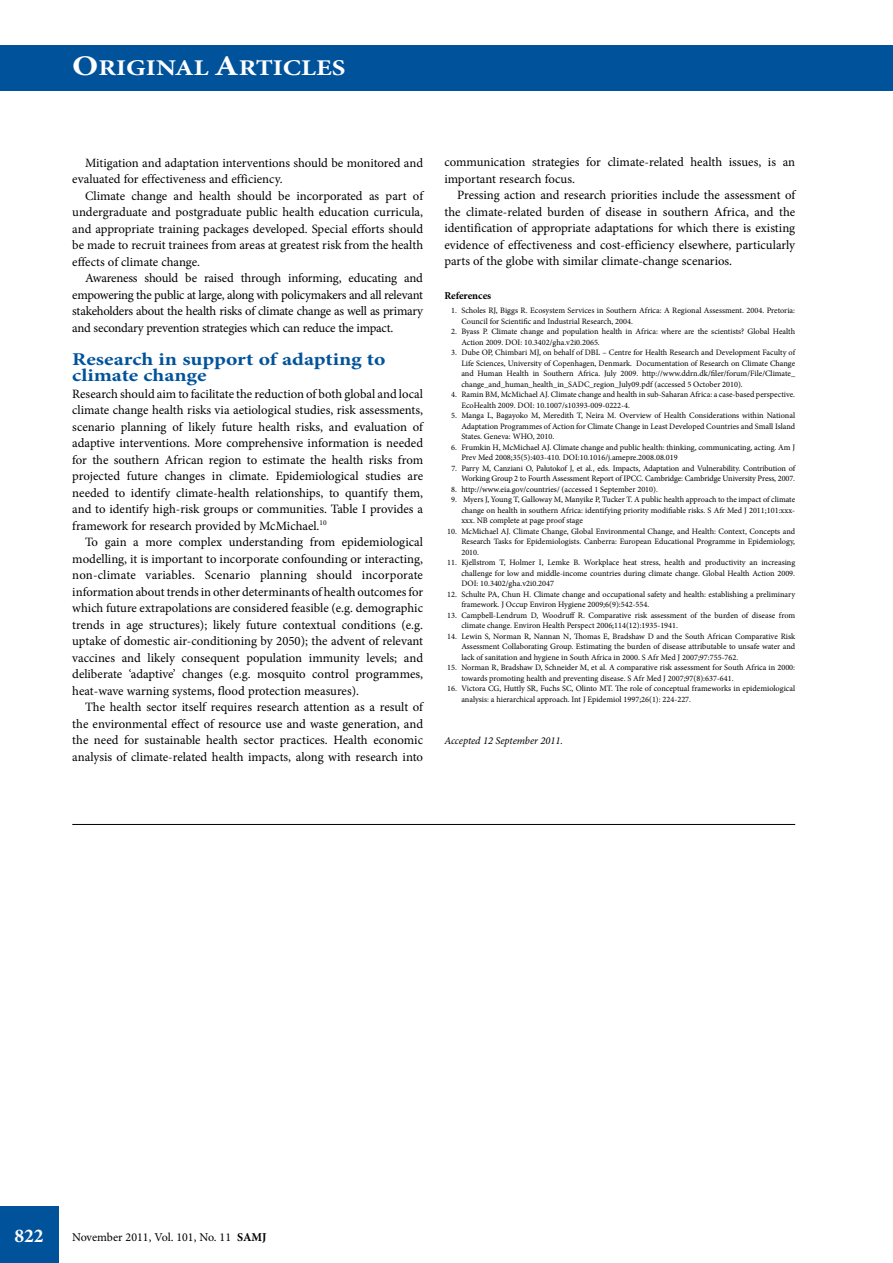
<style>
.page{position:relative;width:893px;height:1263px;background:#fff}
.page>*{position:absolute;margin:0;border:0;box-sizing:border-box;transform-origin:0 0}
.t1{font:700 22.5px "Minion Pro";color:#fff;scale:1.2 1}
.t2{font:700 19.5px "Minion Pro";color:#fff}
.t3{font:700 18px/16.5px "Minion Pro";color:#00539b;scale:1.2 1}
.t4{font:12.75px/16.5px "Minion Pro";letter-spacing:-.005em;color:#000;text-align:justify}
.t5{font:12px "Minion Pro";color:#000}
.t6{font:italic 10.5px "Minion Pro";letter-spacing:-.005em;color:#000}
.t7{font:700 10.5px "Minion Pro";letter-spacing:-.005em;color:#000}
.t8{font:8.25px/10.5px "Minion Pro";color:#000}
.s1{font-size:28.5px}
.s2{font-style:italic}
.s3{font-weight:700}
</style>
<div class="page">
<div style="left:0;top:45px;width:893px;height:45px;background:#00539b"></div>
<hr style="left:72px;top:824px;width:723px;height:1px;background:#000">
<div style="left:0;top:1206px;width:59px;height:57px;background:#00539b"></div>
<h1 class="t1" style="left:72px;top:52px;width:229px"><span class="s1">O</span>RIGINAL <span class="s1">A</span>RTICLES</h1>
<h3 class="t4" style="left:72px;top:154px;width:352px;text-indent:13px">Mitigation and adaptation interventions should be monitored and evaluated for effectiveness and efficiency.</h3>
<p class="t4" style="left:72px;top:187px;width:352px;text-indent:13px">Climate change and health should be incorporated as part of undergraduate and postgraduate public health education curricula, and appropriate training packages developed. Special efforts should be made to recruit trainees from areas at greatest risk from the health effects of climate change.</p>
<p class="t4" style="left:72px;top:270px;width:352px;text-indent:13px">Awareness should be raised through informing, educating and empowering the public at large, along with policymakers and all relevant stakeholders about the health risks of climate change as well as primary and secondary prevention strategies which can reduce the impact.</p>
<h3 class="t3" style="left:72px;top:350px;width:262px">Research in support of adapting to climate change</h3>
<p class="t4" style="left:72px;top:385px;width:352px">Research should aim to facilitate the reduction of both global and local climate change health risks via aetiological studies, risk assessments, scenario planning of likely future health risks, and evaluation of adaptive interventions. More comprehensive information is needed for the southern African region to estimate the health risks from projected future changes in climate. Epidemiological studies are needed to identify climate-health relationships, to quantify them, and to identify high-risk groups or communities. Table I provides a framework for research provided by McMichael.<sup>10</sup></p>
<p class="t4" style="left:72px;top:534px;width:352px;text-indent:13px">To gain a more complex understanding from epidemiological modelling, it is important to incorporate confounding or interacting, non-climate variables. Scenario planning should incorporate information about trends in other determinants of health outcomes for which future extrapolations are considered feasible (e.g. demographic trends in age structures); likely future contextual conditions (e.g. uptake of domestic air-conditioning by 2050); the advent of relevant vaccines and likely consequent population immunity levels; and deliberate ‘adaptive’ changes (e.g. mosquito control programmes, heat-wave warning systems, flood protection measures).</p>
<p class="t4" style="left:72px;top:699px;width:352px;text-indent:13px">The health sector itself requires research attention as a result of the environmental effect of resource use and waste generation, and the need for sustainable health sector practices. Health economic analysis of climate-related health impacts, along with research into</p>
<h3 class="t4" style="left:444px;top:154px;width:352px">communication strategies for climate-related health issues, is an important research focus.</h3>
<p class="t4" style="left:444px;top:187px;width:352px;text-indent:13px">Pressing action and research priorities include the assessment of the climate-related burden of disease in southern Africa, and the identification of appropriate adaptations for which there is existing evidence of effectiveness and cost-efficiency elsewhere, particularly parts of the globe with similar climate-change scenarios.</p>
<p class="t7" style="left:444px;top:288px;width:48px">References</p>
<p class="t8" style="left:461px;top:305px;width:335px;text-indent:-10px">1. Scholes RJ, Biggs R. Ecosystem Services in Southern Africa: A Regional Assessment. 2004. Pretoria:<br>Council for Scientific and Industrial Research, 2004.</p>
<p class="t8" style="left:461px;top:326px;width:335px;text-indent:-10px">2. Byass P. Climate change and population health in Africa: where are the scientists? Global Health<br>Action 2009. DOI: 10.3402/gha.v2i0.2065.</p>
<p class="t8" style="left:461px;top:347px;width:335px;text-align:justify;text-indent:-10px">3. Dube OP, Chimbari MJ, on behalf of DBL – Centre for Health Research and Development Faculty of Life Sciences, University of Copenhagen, Denmark. Documentation of Research on Climate Change and Human Health in Southern Africa. July 2009. http://www.ddrn.dk/filer/forum/File/Climate_ change_and_human_health_in_SADC_region_July09.pdf (accessed 5 October 2010).</p>
<p class="t8" style="left:461px;top:389px;width:335px;text-indent:-10px">4. Ramin BM, McMichael AJ. Climate change and health in sub-Saharan Africa: a case-based perspective.<br>EcoHealth 2009. DOI: 10.1007/s10393-009-0222-4.</p>
<p class="t8" style="left:461px;top:410px;width:335px;text-align:justify;text-indent:-10px">5. Manga L, Bagayoko M, Meredith T, Neira M. Overview of Health Considerations within National Adaptation Programmes of Action for Climate Change in Least Developed Countries and Small Island States. Geneva: WHO, 2010.</p>
<p class="t8" style="left:461px;top:442px;width:335px;text-indent:-10px">6. Frumkin H, McMichael AJ. Climate change and public health: thinking, communicating, acting. Am J<br>Prev Med 2008;35(5):403-410. DOI:10.1016/j.amepre.2008.08.019</p>
<p class="t8" style="left:451px;top:463px;width:345px;text-align:right">7. Parry M, Canziani O, Palutokof J, et al<span class="s2">.</span>, eds. Impacts, Adaptation and Vulnerability. Contribution of<br>Working Group 2 to Fourth Assessment Report of IPCC. Cambridge: Cambridge University Press, 2007.</p>
<p class="t8" style="left:451px;top:484px;width:208px">8. http://www.eia.gov/countries/ (accessed 1 September 2010).</p>
<p class="t8" style="left:461px;top:494px;width:335px;text-align:justify;text-indent:-10px">9. Myers J, Young T, Galloway M, Manyike P, Tucker T. A public health approach to the impact of climate change on health in southern Africa: identifying priority modifiable risks. S Afr Med J 2011;101:xxx&shy;xxx. NB complete at page proof stage</p>
<p class="t8" style="left:461px;top:526px;width:335px;text-align:justify;text-indent:-14px">10. McMichael AJ. Climate Change, Global Environmental Change, and Health: Context, Concepts and Research Tasks for Epidemiologists. Canberra: European Educational Programme in Epidemiology, 2010.</p>
<p class="t8" style="left:461px;top:557px;width:335px;text-align:justify;text-indent:-14px">11. Kjellstrom T, Holmer I, Lemke B. Workplace heat stress, health and productivity an increasing challenge for low and middle-income countries during climate change. Global Health Action 2009.<br>DOI: 10.3402/gha.v2i0.2047</p>
<p class="t8" style="left:461px;top:589px;width:335px;text-indent:-14px">12. Schulte PA, Chun H. Climate change and occupational safety and health: establishing a preliminary framework. J Occup Environ Hygiene 2009<span class="s2">;</span>6(9):542-554.</p>
<p class="t8" style="left:461px;top:610px;width:335px;text-indent:-14px">13. Campbell-Lendrum D, Woodruff R. Comparative risk assessment of the burden of disease from climate change. Environ Health Perspect 2006;114(12):1935-1941.</p>
<p class="t8" style="left:461px;top:631px;width:335px;text-align:justify;text-indent:-14px">14. Lewin S, Norman R, Nannan N, Thomas E, Bradshaw D and the South African Comparative Risk Assessment Collaborating Group. Estimating the burden of disease attributable to unsafe water and lack of sanitation and hygiene in South Africa in 2000. S Afr Med J 2007;97:755-762.</p>
<p class="t8" style="left:461px;top:663px;width:335px;text-indent:-14px">15. Norman R, Bradshaw D, Schneider M, et al. A comparative risk assessment for South Africa in 2000: towards promoting health and preventing disease. S Afr Med J 2007;97(8):637-641.</p>
<p class="t8" style="left:461px;top:684px;width:335px;text-indent:-14px">16. Victora CG, Huttly SR, Fuchs SC, Olinto MT. The role of conceptual frameworks in epidemiological analysis: a hierarchical approach. Int J Epidemiol 1997;26(1): 224-227.</p>
<p class="t6" style="left:444px;top:734px;width:120px">Accepted 12 September 2011.</p>
<h2 class="t2" style="left:14px;top:1222px;width:31px">822</h2>
<h3 class="t5" style="left:72px;top:1229px;width:196px">November 2011, Vol. 101, No. 11 <span class="s3">SAMJ</span></h3>
</div>
